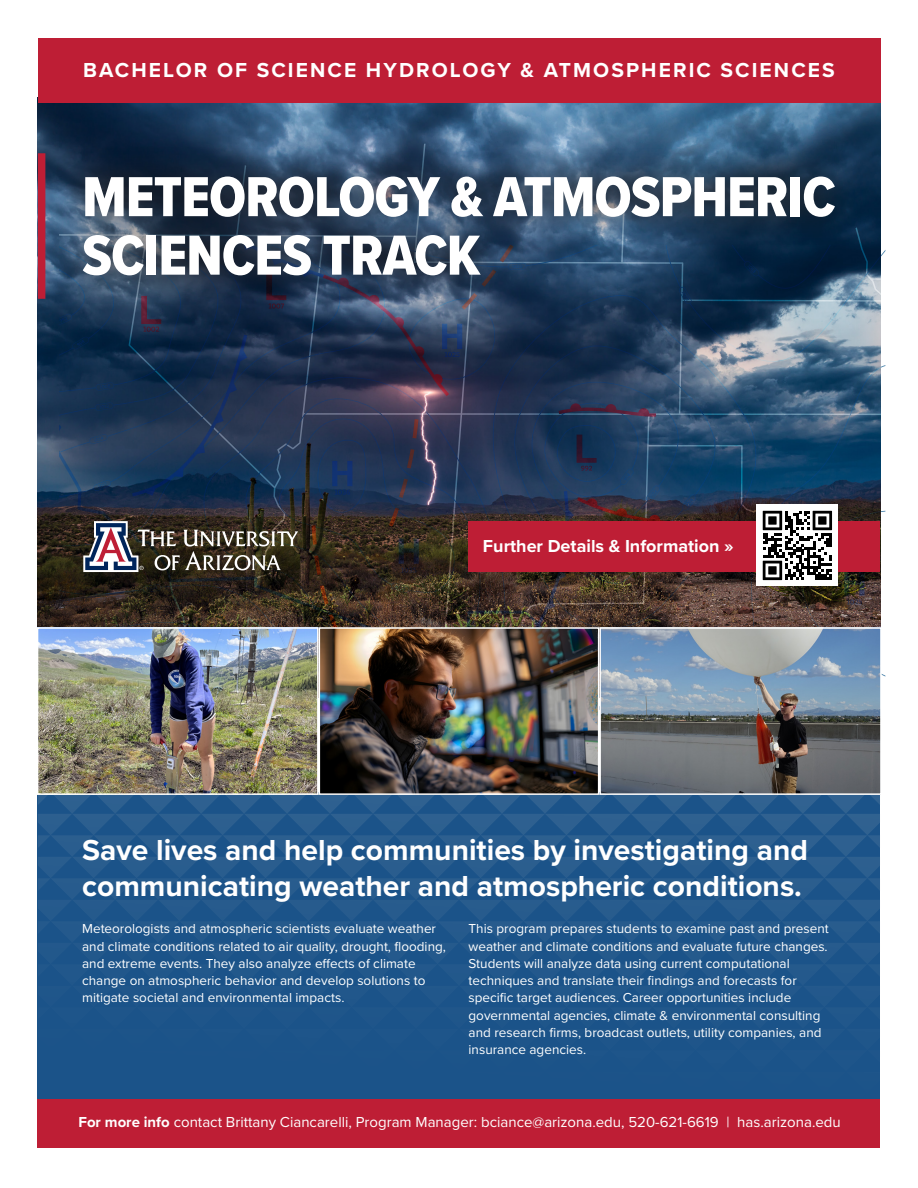
<style>
.page{position:relative;width:918px;height:1188px;background:#fff}
.page>*{position:absolute;margin:0;border:0;box-sizing:border-box;transform-origin:0 0}
.t1{font:58.5px/58.5px "Proxima Nova Cond Extrabld";letter-spacing:-.015em;color:#fff}
.subhead1_-_span_columns{font:700 30px/36px "Proxima Nova";color:#fff}
.t2{font:700 21px "Proxima Nova";letter-spacing:.1em;color:#fff}
.subhead1{font:700 18px "Proxima Nova";color:#fff}
.subhead1-2{font:15px "Proxima Nova";color:#fff}
.body_text{font:13.5px/17.2px "Proxima Nova";color:#fff}
.s1{font-weight:700}
</style>
<div class="page">
<img style="left:38px;top:102px;width:842px;height:525px">
<svg style="left:38px;top:795px;width:842px;height:304px;background:#1f568a"></svg>
<svg style="left:54px;top:147px;width:808px;height:158px;background:#2a415a"></svg>
<div style="left:38px;top:153px;width:7px;height:146px;background:#be1e35"></div>
<div style="left:38px;top:38px;width:842px;height:64px;background:#be1e35"></div>
<img style="left:40px;top:630px;width:839px;height:162px">
<div style="left:37px;top:627px;width:282px;height:168px;border:2px solid #fff"></div>
<div style="left:599px;top:627px;width:283px;height:168px;border:2px solid #fff"></div>
<div style="left:38px;top:1099px;width:842px;height:49px;background:#be1e35"></div>
<div style="left:319px;top:627px;width:280px;height:168px;border:2px solid #fff"></div>
<img style="left:59px;top:245px;width:826px;height:452px">
<p class="t2" style="left:83px;top:54px;width:753px">BACHELOR OF SCIENCE HYDROLOGY &amp; ATMOSPHERIC SCIENCES</p>
<p class="t1" style="left:82px;top:167px;width:755px">METEOROLOGY &amp; ATMOSPHERIC<br>SCIENCES TRACK</p>
<p class="subhead1" style="left:483px;top:532px;width:252px">Further Details &amp; Information »</p>
<p class="subhead1_-_span_columns" style="left:82px;top:831px;width:727px">Save lives and help communities by investigating and communicating weather and atmospheric conditions.</p>
<p class="body_text" style="left:82px;top:920px;width:365px">Meteorologists and atmospheric scientists evaluate weather and climate conditions related to air quality, drought, flooding, and extreme events. They also analyze effects of climate change on atmospheric behavior and develop solutions to mitigate societal and environmental impacts.</p>
<p class="body_text" style="left:469px;top:920px;width:362px">This program prepares students to examine past and present weather and climate conditions and evaluate future changes.<br>Students will analyze data using current computational techniques and translate their findings and forecasts for specific target audiences. Career opportunities include governmental agencies, climate &amp; environmental consulting and research firms, broadcast outlets, utility companies, and insurance agencies.</p>
<p class="subhead1-2" style="left:78px;top:1111px;width:764px"><span class="s1">For more info</span> contact Brittany Ciancarelli, Program Manager: bciance@arizona.edu, 520-621-6619 | has.arizona.edu</p>
</div>
